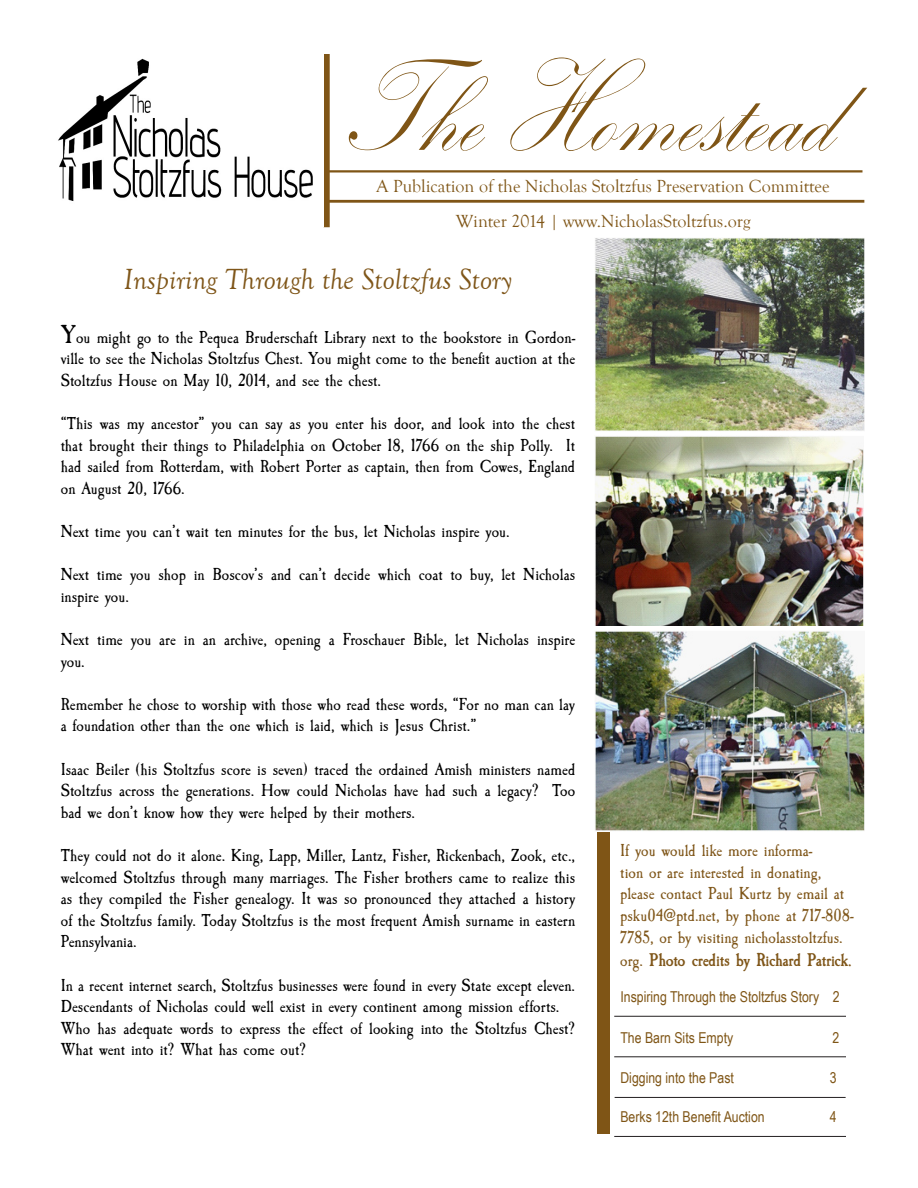
<style>
.page{position:relative;width:918px;height:1188px;background:#fff}
.page>*{position:absolute;margin:0;border:0;box-sizing:border-box;transform-origin:0 0}
.t1{font:136.5px "Kunstler Script";letter-spacing:.01em;color:#7f5516;scale:.81 1}
.t2{font:italic 30px "Goudy Old Style T";color:#7f5619}
.t3{font:700 19.5px "Caslon Antique";color:#7f5619}
.t4{font:18px/21.6px "Caslon Antique";color:#000;text-align:justify}
.t5{font:18px/21.6px "Caslon Antique";color:#7f5619}
.t6{font:18px/35.5px "Goudy Old Style T";color:#7f5516;text-align:center}
.t7{font:15px "Arial Narrow";color:#7f5516}
.s1{font-size:27px}
.s2{font-weight:400;font-size:18px}
</style>
<div class="page">
<hr style="left:615px;top:1097px;width:231px;height:1px;background:#231f20">
<hr style="left:614px;top:1136px;width:232px;height:1px;background:#231f20">
<div style="left:250px;top:170px;width:612px;height:2px;border:2px solid #7f5516"></div>
<hr style="left:614px;top:1057px;width:232px;height:1px;background:#231f20">
<div style="left:246px;top:200px;width:618px;height:3px;border:2px solid #7f5516"></div>
<div style="left:324px;top:54px;width:6px;height:173px;border:4px solid #7f5516"></div>
<img style="left:58px;top:58px;width:266px;height:145px">
<hr style="left:614px;top:1016px;width:232px;height:1px;background:#231f20">
<div style="left:597px;top:826px;width:13px;height:308px;background:#7f5516"></div>
<img style="left:595px;top:238px;width:269px;height:193px">
<img style="left:595px;top:436px;width:269px;height:189px">
<img style="left:595px;top:631px;width:269px;height:200px">
<h1 class="t1" style="left:343px;top:37px;width:607px">The Homestead</h1>
<p class="t6" style="left:377px;top:169px;width:455px">A Publication of the Nicholas Stoltzfus Preservation Committee<br>Winter 2014 | www.NicholasStoltzfus.org</p>
<h2 class="t2" style="left:124px;top:263px;width:390px">Inspiring Through the Stoltzfus Story</h2>
<p class="t4" style="left:61px;top:327px;width:516px"><span class="s1">Y</span>ou might go to the Pequea Bruderschaft Library next to the bookstore in Gordon&shy;ville to see the Nicholas Stoltzfus Chest. You might come to the benefit auction at the Stoltzfus House on May 10, 2014, and see the chest.</p>
<p class="t4" style="left:61px;top:413px;width:516px">“This was my ancestor” you can say as you enter his door, and look into the chest that brought their things to Philadelphia on October 18, 1766 on the ship Polly. It had sailed from Rotterdam, with Robert Porter as captain, then from Cowes, England on August 20, 1766.</p>
<p class="t4" style="left:61px;top:521px;width:451px">Next time you can’t wait ten minutes for the bus, let Nicholas inspire you.</p>
<p class="t4" style="left:61px;top:564px;width:516px">Next time you shop in Boscov’s and can’t decide which coat to buy, let Nicholas inspire you.</p>
<p class="t4" style="left:61px;top:629px;width:516px">Next time you are in an archive, opening a Froschauer Bible, let Nicholas inspire you.</p>
<p class="t4" style="left:61px;top:694px;width:516px">Remember he chose to worship with those who read these words, “For no man can lay a foundation other than the one which is laid, which is Jesus Christ.”</p>
<p class="t4" style="left:61px;top:759px;width:516px">Isaac Beiler (his Stoltzfus score is seven) traced the ordained Amish ministers named Stoltzfus across the generations. How could Nicholas have had such a legacy? Too bad we don’t know how they were helped by their mothers.</p>
<p class="t4" style="left:61px;top:845px;width:516px">They could not do it alone. King, Lapp, Miller, Lantz, Fisher, Rickenbach, Zook, etc., welcomed Stoltzfus through many marriages. The Fisher brothers came to realize this as they compiled the Fisher genealogy. It was so pronounced they attached a history of the Stoltzfus family. Today Stoltzfus is the most frequent Amish surname in eastern Pennsylvania.</p>
<p class="t4" style="left:61px;top:975px;width:516px;text-align:left">In a recent internet search, Stoltzfus businesses were found in every State except eleven.<br>Descendants of Nicholas could well exist in every continent among mission efforts.<br>Who has adequate words to express the effect of looking into the Stoltzfus Chest?<br>What went into it? What has come out?</p>
<p class="t5" style="left:620px;top:840px;width:235px">If you would like more informa-<br>tion or are interested in donating, please contact Paul Kurtz by email at psku04@ptd.net, by phone at 717-808- 7785, or by visiting nicholasstoltzfus.</p>
<p class="t3" style="left:620px;top:949px;width:233px"><span class="s2">org.</span> Photo credits by Richard Patrick.</p>
<p class="t7" style="left:620px;top:986px;width:221px">Inspiring Through the Stoltzfus Story 2</p>
<p class="t7" style="left:620px;top:1026px;width:114px">The Barn Sits Empty</p>
<p class="t7" style="left:832px;top:1026px;width:8px">2</p>
<p class="t7" style="left:620px;top:1067px;width:115px">Digging into the Past</p>
<p class="t7" style="left:830px;top:1067px;width:8px">3</p>
<p class="t7" style="left:620px;top:1106px;width:146px">Berks 12th Benefit Auction</p>
<p class="t7" style="left:830px;top:1106px;width:8px">4</p>
</div>
